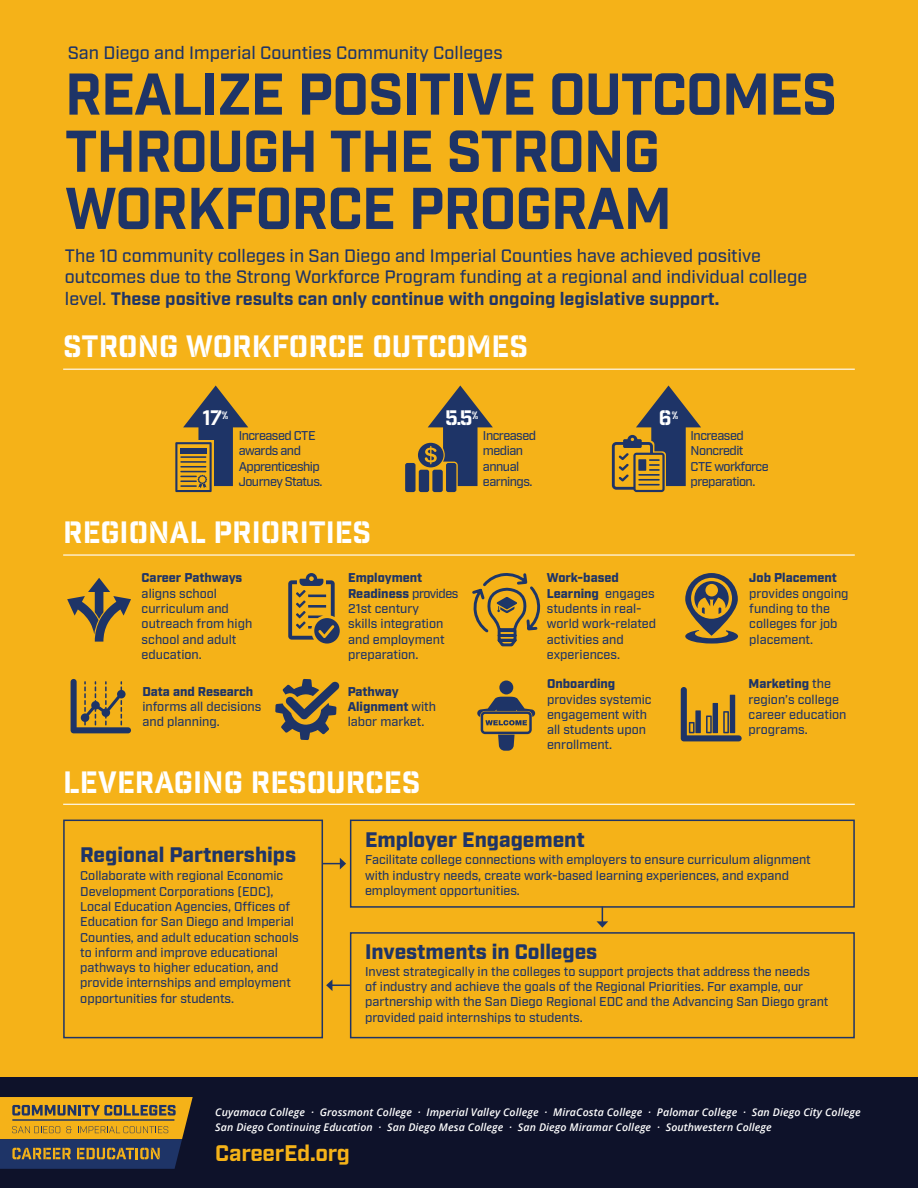
<style>
.page{position:relative;width:918px;height:1188px;background:#f5b218}
.page>*{position:absolute;margin:0;border:0;box-sizing:border-box;transform-origin:0 0}
.t1{font:57.15px/57.2px "Industry Inc Base";letter-spacing:-.02em;color:#1e3467}
.t2{font:30px "Industry Inc Stencil";color:#fff}
.t3{font:700 22.65px "Industry";letter-spacing:-.01em;color:#f5b218}
.t4{font:900 21px "Industry";color:#1e3467}
.t5{font:20.4px "Industry Inc Stencil";color:#fff}
.t6{font:500 18px/21.6px "Industry";color:#1e3467}
.t7{font:500 12.75px/15.3px "Industry";color:#1e3467}
.t8{font:500 12.75px/15.3px "Industry";letter-spacing:-.04em;color:#1e3467}
.t9{font:900 12.75px/15.3px "Industry";color:#1e3467}
.t10{font:italic 600 10.65px "Open Sans";letter-spacing:.01em;color:#fff}
.s1{font-weight:700}
.s2{font-weight:900}
.s3{font-weight:500}
</style>
<div class="page">
<div style="left:0;top:1078px;width:918px;height:110px;background:#0e122a"></div>
<svg style="left:0;top:1097px;width:193px;height:72px"></svg>
<hr style="left:63px;top:554px;width:792px;height:2px;background:#fff">
<svg style="left:67px;top:578px;width:64px;height:64px"></svg>
<div style="left:499px;top:681px;width:14px;height:13px;background:#1e3467;border-radius:50%"></div>
<svg style="left:477px;top:697px;width:58px;height:54px"></svg>
<svg style="left:472px;top:573px;width:67px;height:74px"></svg>
<svg style="left:275px;top:679px;width:65px;height:61px"></svg>
<svg style="left:288px;top:573px;width:52px;height:71px"></svg>
<svg style="left:685px;top:573px;width:53px;height:71px"></svg>
<svg style="left:71px;top:679px;width:60px;height:54px"></svg>
<svg style="left:681px;top:687px;width:61px;height:54px"></svg>
<div style="left:730px;top:695px;width:5px;height:38px;background:#1e3467"></div>
<hr style="left:63px;top:804px;width:792px;height:1px;background:#fff">
<div style="left:63px;top:820px;width:260px;height:218px;border:2px solid #1e3467"></div>
<div style="left:350px;top:820px;width:505px;height:88px;border:2px solid #1e3467"></div>
<div style="left:350px;top:932px;width:505px;height:106px;border:2px solid #1e3467"></div>
<svg style="left:323px;top:858px;width:23px;height:11px"></svg>
<svg style="left:597px;top:907px;width:11px;height:21px"></svg>
<svg style="left:326px;top:979px;width:24px;height:12px"></svg>
<hr style="left:63px;top:369px;width:792px;height:1px;background:#fff">
<svg style="left:175px;top:386px;width:73px;height:106px"></svg>
<svg style="left:405px;top:386px;width:88px;height:106px"></svg>
<svg style="left:612px;top:386px;width:89px;height:106px"></svg>
<p class="t6" style="left:68px;top:42px;width:436px">San Diego and Imperial Counties Community Colleges</p>
<p class="t1" style="left:65px;top:69px;width:774px">REALIZE POSITIVE OUTCOMES<br>THROUGH THE STRONG<br>WORKFORCE PROGRAM</p>
<p class="t6" style="left:65px;top:245px;width:744px">The 10 community colleges in San Diego and Imperial Counties have achieved positive outcomes due to the Strong Workforce Program funding at a regional and individual college level. <span class="s1">These positive results can only continue with ongoing legislative support.</span></p>
<p class="t2" style="left:63px;top:328px;width:466px">STRONG WORKFORCE OUTCOMES</p>
<p class="t5" style="left:202px;top:406px;width:27px">17<sup>%</sup></p>
<p class="t5" style="left:445px;top:406px;width:34px">5.5<sup>%</sup></p>
<p class="t5" style="left:659px;top:406px;width:21px">6<sup>%</sup></p>
<p class="t8" style="left:239px;top:428px;width:85px">Increased CTE awards and<br>Apprenticeship<br>Journey Status.</p>
<p class="t8" style="left:483px;top:428px;width:55px">Increased median annual earnings.</p>
<p class="t8" style="left:691px;top:428px;width:80px">Increased<br>Noncredit<br>CTE workforce preparation.</p>
<p class="t2" style="left:63px;top:514px;width:310px">REGIONAL PRIORITIES</p>
<p class="t7" style="left:142px;top:571px;width:112px"><span class="s2">Career Pathways </span>aligns school curriculum and outreach from high school and adult education.</p>
<p class="t7" style="left:348px;top:571px;width:112px"><span class="s2">Employment<br>Readiness</span> provides<br>21st century<br>skills integration and employment preparation.</p>
<p class="t7" style="left:749px;top:571px;width:101px"><span class="s2">Job Placement </span>provides ongoing funding to the colleges for job placement.</p>
<p class="t7" style="left:547px;top:571px;width:111px"><span class="s2">Work-based<br>Learning</span> engages students in real&shy;world work-related activities and experiences.</p>
<p class="t7" style="left:142px;top:684px;width:120px"><span class="s2">Data and Research </span>informs all decisions and planning.</p>
<p class="t7" style="left:749px;top:677px;width:99px"><span class="s2">Marketing</span> the region’s college career education programs.</p>
<p class="t2" style="left:63px;top:765px;width:359px">LEVERAGING RESOURCES</p>
<p class="t4" style="left:365px;top:827px;width:221px">Employer Engagement</p>
<p class="t7" style="left:547px;top:677px;width:106px"><span class="s2">Onboarding </span>provides systemic engagement with all students upon enrollment.</p>
<p class="t9" style="left:348px;top:684px;width:90px">Pathway<br>Alignment <span class="s3">with labor market.</span></p>
<p class="t4" style="left:80px;top:842px;width:217px">Regional Partnerships</p>
<p class="t7" style="left:80px;top:869px;width:220px">Collaborate with regional Economic Development Corporations (EDC), Local Education Agencies, Offices of Education for San Diego and Imperial Counties, and adult education schools to inform and improve educational pathways to higher education, and provide internships and employment opportunities for students.</p>
<p class="t7" style="left:365px;top:853px;width:447px">Facilitate college connections with employers to ensure curriculum alignment with industry needs, create work-based learning experiences, and expand employment opportunities.</p>
<p class="t4" style="left:365px;top:939px;width:234px">Investments in Colleges</p>
<p class="t7" style="left:365px;top:964px;width:465px">Invest strategically in the colleges to support projects that address the needs<br>of industry and achieve the goals of the Regional Priorities. For example, our partnership with the San Diego Regional EDC and the Advancing San Diego grant provided paid internships to students.</p>
<p class="t10" style="left:215px;top:1105px;width:647px">Cuyamaca College · Grossmont College · Imperial Valley College · MiraCosta College · Palomar College · San Diego City College</p>
<p class="t10" style="left:215px;top:1120px;width:558px">San Diego Continuing Education · San Diego Mesa College · San Diego Miramar College · Southwestern College</p>
<p class="t3" style="left:215px;top:1140px;width:136px">CareerEd.org</p>
</div>
